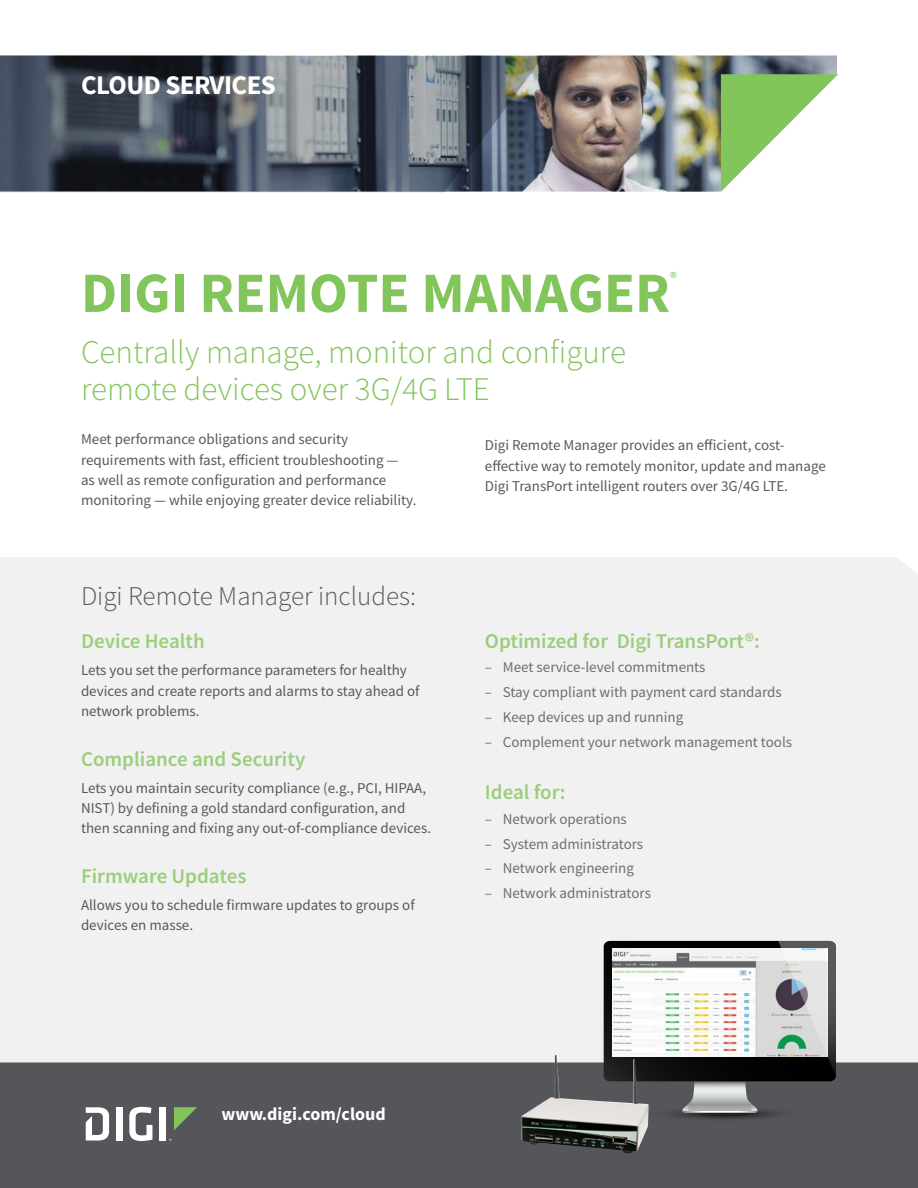
<style>
.page{position:relative;width:918px;height:1188px;background:#fff}
.page>*{position:absolute;margin:0;border:0;box-sizing:border-box;transform-origin:0 0}
.t1{font:700 57px "Source Sans Pro";color:#82c55b}
.t2{font:300 33px/37.5px "Source Sans Pro";color:#82c55b}
.inside_page_Subhead{font:300 27px "Source Sans Pro";color:#58595b}
.t3{font:700 27px "Source Sans Pro";letter-spacing:-.02em;color:#fff}
.Page_2_headline{font:600 21px "Source Sans Pro";color:#9bce7c}
.t4{font:700 18px "Source Sans Pro";color:#fff}
.t5{font:15.75px "Source Sans Pro";color:#82c55b}
.Body_Copy{font:15px/20.2px "Source Sans Pro";color:#58595b}
.Bullets_2{font:15px "Source Sans Pro";color:#6d6e71}
</style>
<div class="page">
<div style="left:0;top:1062px;width:918px;height:126px;background:#55565a"></div>
<div style="left:116px;top:1107px;width:6px;height:34px;background:#fff"></div>
<svg style="left:129px;top:1107px;width:23px;height:34px"></svg>
<div style="left:159px;top:1107px;width:7px;height:34px;background:#fff"></div>
<svg style="left:174px;top:1107px;width:23px;height:23px"></svg>
<svg style="left:86px;top:1107px;width:23px;height:34px"></svg>
<img style="left:543px;top:56px;width:294px;height:136px">
<div style="left:0;top:557px;width:918px;height:505px;background:#f1f1f2"></div>
<svg style="left:721px;top:74px;width:117px;height:118px"></svg>
<svg style="left:0;top:56px;width:543px;height:136px;background:#525a65"></svg>
<svg style="left:604px;top:941px;width:232px;height:178px"></svg>
<img style="left:521px;top:1055px;width:128px;height:98px">
<p class="t3" style="left:81px;top:68px;width:196px">CLOUD SERVICES</p>
<p class="t1" style="left:81px;top:256px;width:591px">DIGI REMOTE MANAGER</p>
<p class="t5" style="left:670px;top:268px;width:8px">®</p>
<p class="t2" style="left:81px;top:333px;width:547px">Centrally manage, monitor and configure remote devices over 3G/4G LTE</p>
<p class="Body_Copy" style="left:81px;top:429px;width:337px">Meet performance obligations and security requirements with fast, efficient troubleshooting —<br>as well as remote configuration and performance monitoring — while enjoying greater device reliability.</p>
<p class="Body_Copy" style="left:485px;top:435px;width:342px">Digi Remote Manager provides an efficient, cost&shy;effective way to remotely monitor, update and manage<br>Digi TransPort intelligent routers over 3G/4G LTE.</p>
<p class="inside_page_Subhead" style="left:81px;top:580px;width:337px">Digi Remote Manager includes:</p>
<p class="Page_2_headline" style="left:81px;top:628px;width:125px">Device Health</p>
<p class="Body_Copy" style="left:81px;top:660px;width:340px">Lets you set the performance parameters for healthy devices and create reports and alarms to stay ahead of network problems.</p>
<p class="Page_2_headline" style="left:81px;top:745px;width:226px">Compliance and Security</p>
<p class="Body_Copy" style="left:81px;top:777px;width:352px">Lets you maintain security compliance (e.g., PCI, HIPAA,<br>NIST) by defining a gold standard configuration, and then scanning and fixing any out-of-compliance devices.</p>
<p class="Page_2_headline" style="left:81px;top:862px;width:167px">Firmware Updates</p>
<p class="Body_Copy" style="left:81px;top:895px;width:335px">Allows you to schedule firmware updates to groups of devices en masse.</p>
<p class="Page_2_headline" style="left:485px;top:627px;width:276px">Optimized for Digi TransPort®:</p>
<p class="Bullets_2" style="left:485px;top:658px;width:222px">– Meet service-level commitments</p>
<p class="Bullets_2" style="left:485px;top:683px;width:298px">– Stay compliant with payment card standards</p>
<p class="Bullets_2" style="left:485px;top:707px;width:200px">– Keep devices up and running</p>
<p class="Bullets_2" style="left:485px;top:732px;width:309px">– Complement your network management tools</p>
<p class="Page_2_headline" style="left:485px;top:778px;width:82px">Ideal for:</p>
<p class="Bullets_2" style="left:485px;top:809px;width:144px">– Network operations</p>
<p class="Bullets_2" style="left:485px;top:834px;width:160px">– System administrators</p>
<p class="Bullets_2" style="left:485px;top:859px;width:151px">– Network engineering</p>
<p class="Bullets_2" style="left:485px;top:884px;width:168px">– Network administrators</p>
<p class="t4" style="left:221px;top:1103px;width:166px">www.digi.com/cloud</p>
</div>
